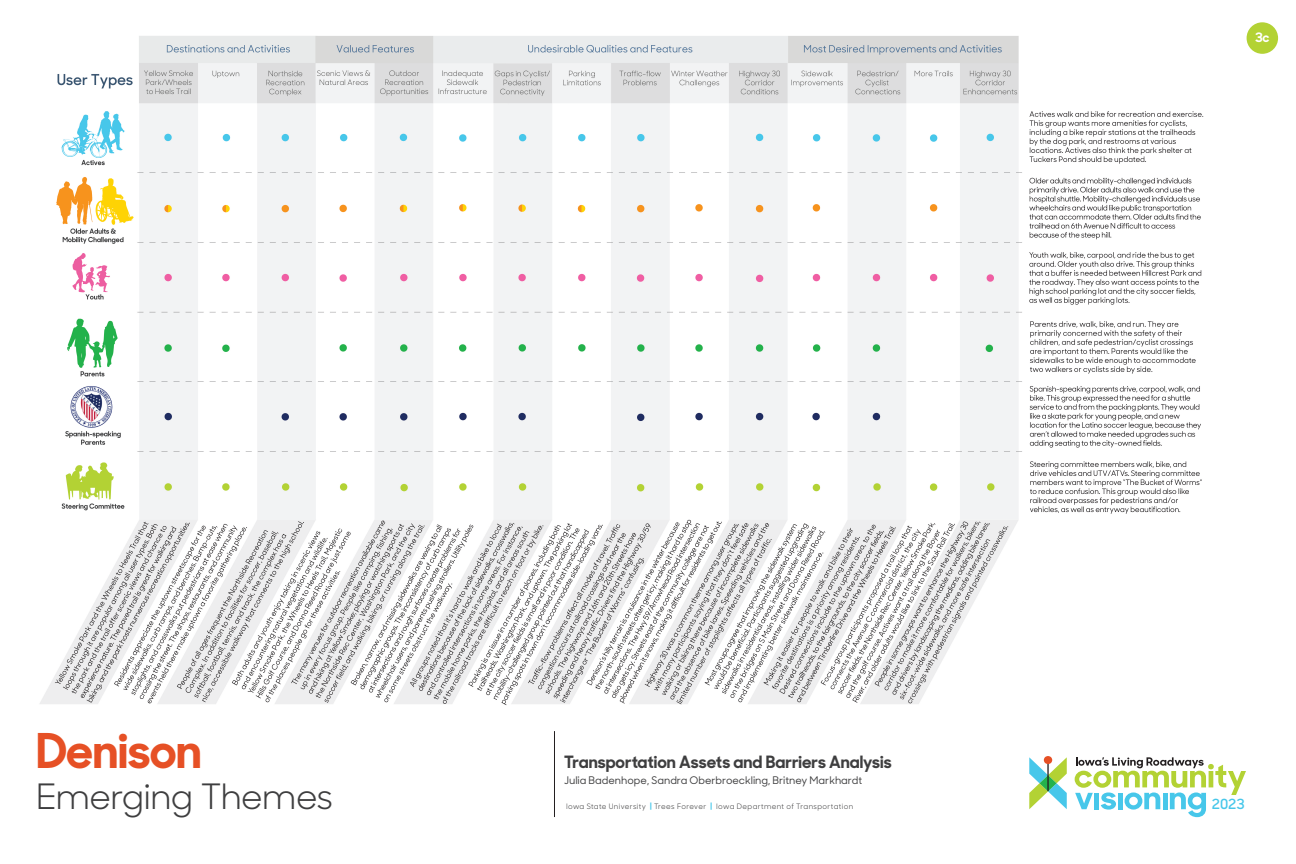
<style>
.page{position:relative;width:1296px;height:864px;background:#fff}
.page>*{position:absolute;margin:0;border:0;box-sizing:border-box;transform-origin:0 0}
.t1{font:700 48px "Sharp Sans No 1";letter-spacing:-.005em;color:#e65025}
.Sharp_Sans_No1__sub{font:35px "Sharp Sans No 1";letter-spacing:-.015em;color:#3e3e3f}
.t2{font:700 17px "Sharp Sans No 1";color:#3e3e3f}
.t3{font:600 14px "Sharp Sans No 1";color:#47c7ea}
.t4{font:700 13px "Sharp Sans No 1";color:#fff}
.t5{font:500 10.5px "Sharp Sans No 1";color:#3e3e3f}
.t6{font:7.5px "Sharp Sans No 1";letter-spacing:.05em;color:#3e3e3f}
.s1{font-weight:700;color:#47c7ea}
</style>
<div class="page">
<img style="left:40px;top:36px;width:1164px;height:669px">
<svg style="left:1075px;top:757px;width:171px;height:60px"></svg>
<svg style="left:1029px;top:756px;width:38px;height:53px"></svg>
<div style="left:1247px;top:22px;width:31px;height:32px;background:#b3d234;border-radius:50%"></div>
<hr style="left:554px;top:731px;width:1px;height:86px;background:#231f20">
<h1 class="t1" style="left:36px;top:711px;width:167px">Denison</h1>
<p class="Sharp_Sans_No1__sub" style="left:36px;top:769px;width:299px">Emerging Themes</p>
<h3 class="t2" style="left:564px;top:748px;width:329px">Transportation Assets and Barriers Analysis</h3>
<h3 class="t5" style="left:564px;top:773px;width:299px">Julia Badenhope, Sandra Oberbroeckling, Britney Markhardt</h3>
<p class="t6" style="left:566px;top:800px;width:289px">Iowa State University <span class="s1">|</span> Trees Forever <span class="s1">|</span> Iowa Department of Transportation</p>
<p class="t4" style="left:1255px;top:27px;width:16px">3c</p>
<h3 class="t3" style="left:1212px;top:793px;width:34px">2023</h3>
</div>
